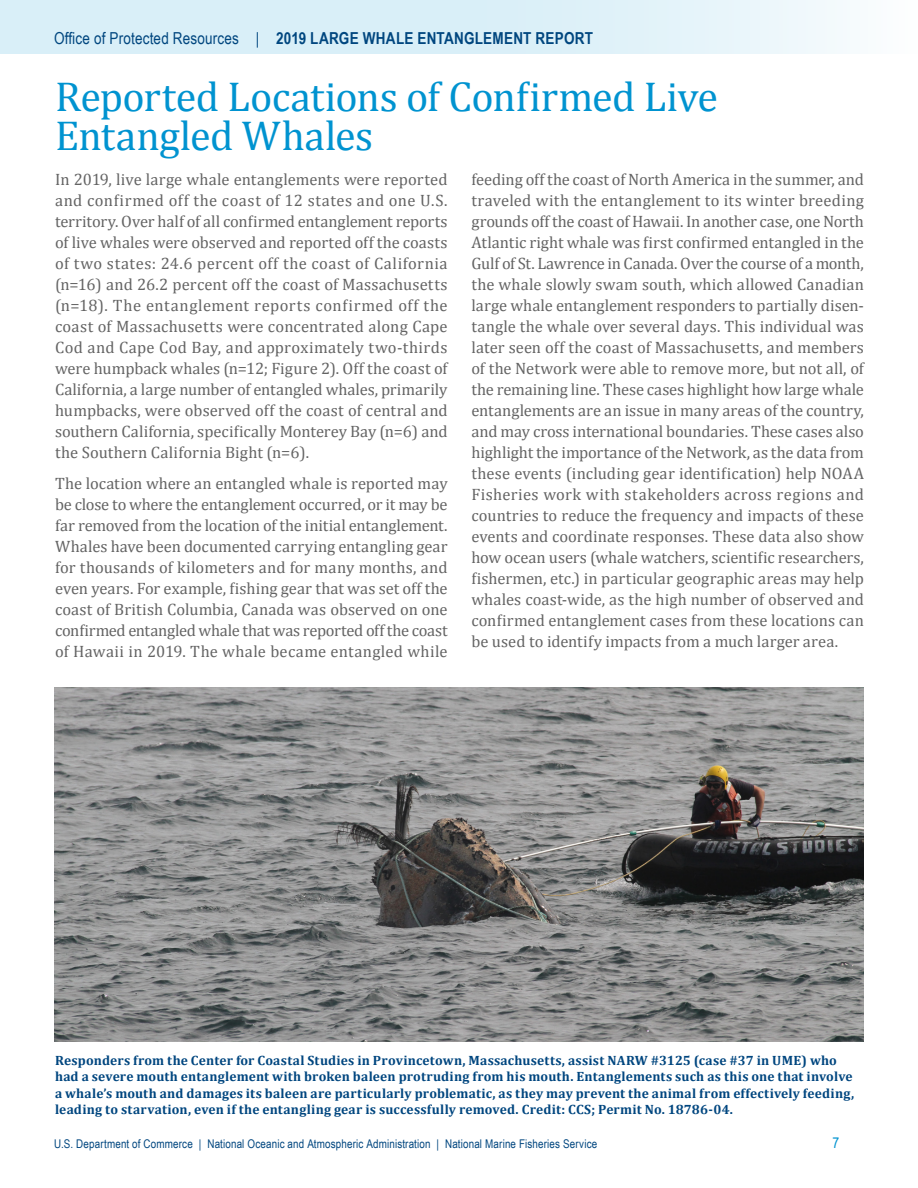
<style>
.page{position:relative;width:918px;height:1188px;background:#fff}
.page>*{position:absolute;margin:0;border:0;box-sizing:border-box;transform-origin:0 0}
.Heading_1__Serif_28{font:42px/39px "Cambria";letter-spacing:-.01em;color:#0093d0}
.BODY__Text_Serif_11{font:16.5px/21px "Cambria";letter-spacing:.005em;color:#646464;text-align:justify}
.t1{font:700 16.5px "Arial Narrow";letter-spacing:.015em;color:#00467f}
.t2{font:15px "Arial Narrow";color:#0093d0}
.CAPTION__9_11{font:700 13.5px/16.5px "Cambria";letter-spacing:.015em;color:#00467f}
.t3{font:12px "Arial Narrow";letter-spacing:.01em;color:#00467f}
.s1{font-weight:400}
</style>
<div class="page">
<div style="left:0;top:0;width:918px;height:54px;background:linear-gradient(to right,#d1ecf7,#eff8fc)"></div>
<hr style="left:0;top:0;width:1px;height:54px;background:#d9eff8">
<img style="left:54px;top:688px;width:810px;height:354px">
<p class="t1" style="left:54px;top:26px;width:541px"><span class="s1">Office of Protected Resources |</span> 2019 LARGE WHALE ENTANGLEMENT REPORT</p>
<h1 class="Heading_1__Serif_28" style="left:55px;top:77px;width:664px">Reported Locations of Confirmed Live<br>Entangled Whales</h1>
<p class="BODY__Text_Serif_11" style="left:55px;top:169px;width:394px">In 2019, live large whale entanglements were reported and confirmed off the coast of 12 states and one U.S. territory. Over half of all confirmed entanglement reports of live whales were observed and reported off the coasts of two states: 24.6 percent off the coast of California (n=16) and 26.2 percent off the coast of Massachusetts (n=18). The entanglement reports confirmed off the coast of Massachusetts were concentrated along Cape Cod and Cape Cod Bay, and approximately two-thirds were humpback whales (n=12; Figure 2). Off the coast of California, a large number of entangled whales, primarily humpbacks, were observed off the coast of central and southern California, specifically Monterey Bay (n=6) and the Southern California Bight (n=6).</p>
<p class="BODY__Text_Serif_11" style="left:55px;top:473px;width:394px">The location where an entangled whale is reported may be close to where the entanglement occurred, or it may be far removed from the location of the initial entanglement.<br>Whales have been documented carrying entangling gear for thousands of kilometers and for many months, and even years. For example, fishing gear that was set off the coast of British Columbia, Canada was observed on one confirmed entangled whale that was reported off the coast of Hawaii in 2019. The whale became entangled while</p>
<p class="BODY__Text_Serif_11" style="left:471px;top:169px;width:394px">feeding off the coast of North America in the summer, and traveled with the entanglement to its winter breeding grounds off the coast of Hawaii. In another case, one North Atlantic right whale was first confirmed entangled in the Gulf of St. Lawrence in Canada. Over the course of a month, the whale slowly swam south, which allowed Canadian large whale entanglement responders to partially disen&shy;tangle the whale over several days. This individual was later seen off the coast of Massachusetts, and members of the Network were able to remove more, but not all, of the remaining line. These cases highlight how large whale entanglements are an issue in many areas of the country, and may cross international boundaries. These cases also highlight the importance of the Network, as the data from these events (including gear identification) help NOAA Fisheries work with stakeholders across regions and countries to reduce the frequency and impacts of these events and coordinate responses. These data also show how ocean users (whale watchers, scientific researchers, fishermen, etc.) in particular geographic areas may help whales coast-wide, as the high number of observed and confirmed entanglement cases from these locations can be used to identify impacts from a much larger area.</p>
<p class="CAPTION__9_11" style="left:55px;top:1052px;width:801px">Responders from the Center for Coastal Studies in Provincetown, Massachusetts, assist NARW #3125 (case #37 in UME) who had a severe mouth entanglement with broken baleen protruding from his mouth. Entanglements such as this one that involve a whale’s mouth and damages its baleen are particularly problematic, as they may prevent the animal from effectively feeding, leading to starvation, even if the entangling gear is successfully removed. Credit: CCS; Permit No. 18786-04.</p>
<p class="t3" style="left:54px;top:1134px;width:545px">U.S. Department of Commerce | National Oceanic and Atmospheric Administration | National Marine Fisheries Service</p>
<p class="t2" style="left:832px;top:1131px;width:8px">7</p>
</div>
